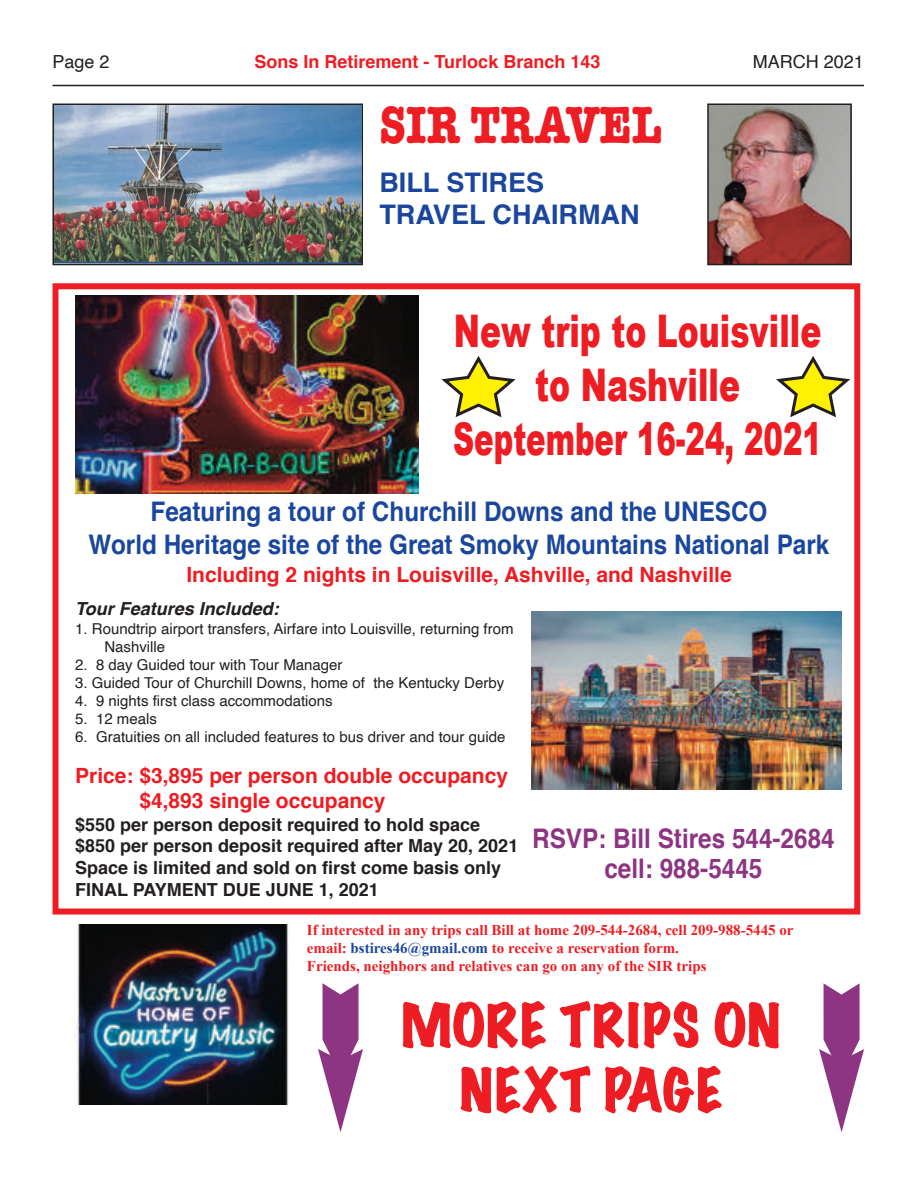
<style>
.page{position:relative;width:918px;height:1188px;background:#fff}
.page>*{position:absolute;margin:0;border:0;box-sizing:border-box;transform-origin:0 0}
.t1{font:expanded 54px/64.8px "Marker Felt";letter-spacing:.025em;color:#ee1d23;text-align:center}
.t2{font:700 54px "American Typewriter";color:#ee1d23;scale:.8 1}
.t3{font:900 45px/54px "Arial";color:#ee1d23;text-align:center;scale:.7 1}
.t4{font:700 27px/32.4px "Helvetica";color:#1a479d;text-align:center;scale:.9 1}
.t5{font:700 27px/30px "Helvetica";color:#8d3483;text-align:center;scale:.9 1}
.t6{font:700 27px/32.4px "Helvetica";color:#1a479d}
.t7{font:700 21px/25.2px "Helvetica";color:#ee1d23}
.t8{font:700 18px/21.6px "Helvetica";color:#231f20}
.t9{font:700 18px "Helvetica";color:#ee1d23}
.t10{font:italic 700 18px "Helvetica";color:#231f20}
.t11{font:18px "Helvetica";color:#231f20}
.t12{font:15px/18px "Helvetica";color:#231f20}
.t13{font:700 15px/18px "Times New Roman";color:#ee1d23}
.s1{color:#1a479d}
</style>
<div class="page">
<div style="left:52px;top:104px;width:311px;height:161px;border:2px solid #231f20"></div>
<img style="left:54px;top:105px;width:307px;height:158px">
<img style="left:710px;top:106px;width:139px;height:156px">
<div style="left:707px;top:103px;width:145px;height:162px;border:2px solid #231f20"></div>
<hr style="left:52px;top:85px;width:812px;height:1px;background:#231f20">
<div style="left:52px;top:283px;width:808px;height:632px;border:6px solid #ee1d23"></div>
<svg style="left:776px;top:356px;width:74px;height:61px"></svg>
<svg style="left:441px;top:356px;width:75px;height:61px"></svg>
<svg style="left:819px;top:983px;width:45px;height:149px"></svg>
<svg style="left:318px;top:983px;width:45px;height:149px"></svg>
<img style="left:75px;top:925px;width:214px;height:179px">
<img style="left:75px;top:296px;width:343px;height:197px">
<img style="left:531px;top:611px;width:311px;height:178px">
<p class="t11" style="left:53px;top:54px;width:59px">Page 2</p>
<p class="t9" style="left:255px;top:54px;width:347px">Sons In Retirement - Turlock Branch 143</p>
<p class="t11" style="left:753px;top:54px;width:113px">MARCH 2021</p>
<h1 class="t2" style="left:380px;top:92px;width:354px">SIR TRAVEL</h1>
<h3 class="t6" style="left:380px;top:168px;width:262px">BILL STIRES<br>TRAVEL CHAIRMAN</h3>
<h2 class="t3" style="left:453px;top:302px;width:529px">New trip to Louisville to Nashville<br>September 16-24, 2021</h2>
<h3 class="t4" style="left:89px;top:498px;width:825px">Featuring a tour of Churchill Downs and the UNESCO<br>World Heritage site of the Great Smoky Mountains National Park</h3>
<h3 class="t7" style="left:186px;top:563px;width:547px">Including 2 nights in Louisville, Ashville, and Nashville</h3>
<p class="t10" style="left:75px;top:601px;width:205px">Tour Features Included:</p>
<p class="t12" style="left:104px;top:621px;width:411px;text-indent:-29px">1. Roundtrip airport transfers, Airfare into Louisville, returning from<br>Nashville</p>
<p class="t12" style="left:75px;top:657px;width:269px">2. 8 day Guided tour with Tour Manager</p>
<p class="t12" style="left:75px;top:675px;width:431px">3. Guided Tour of Churchill Downs, home of the Kentucky Derby</p>
<p class="t12" style="left:75px;top:693px;width:259px">4. 9 nights first class accommodations</p>
<p class="t12" style="left:75px;top:711px;width:83px">5. 12 meals</p>
<p class="t12" style="left:75px;top:729px;width:432px">6. Gratuities on all included features to bus driver and tour guide</p>
<h3 class="t7" style="left:139px;top:764px;width:370px;text-indent:-64px">Price: $3,895 per person double occupancy $4,893 single occupancy</h3>
<p class="t8" style="left:75px;top:815px;width:445px">$550 per person deposit required to hold space $850 per person deposit required after May 20, 2021<br>Space is limited and sold on first come basis only FINAL PAYMENT DUE JUNE 1, 2021</p>
<h3 class="t5" style="left:532px;top:825px;width:338px">RSVP: Bill Stires 544-2684 cell: 988-5445</h3>
<p class="t13" style="left:307px;top:921px;width:488px">If interested in any trips call Bill at home 209-544-2684, cell 209-988-5445 or email: <span class="s1">bstires46@gmail.com</span> to receive a reservation form.<br>Friends, neighbors and relatives can go on any of the SIR trips</p>
<h1 class="t1" style="left:401px;top:996px;width:381px">MORE TRIPS ON<br>NEXT PAGE</h1>
</div>
